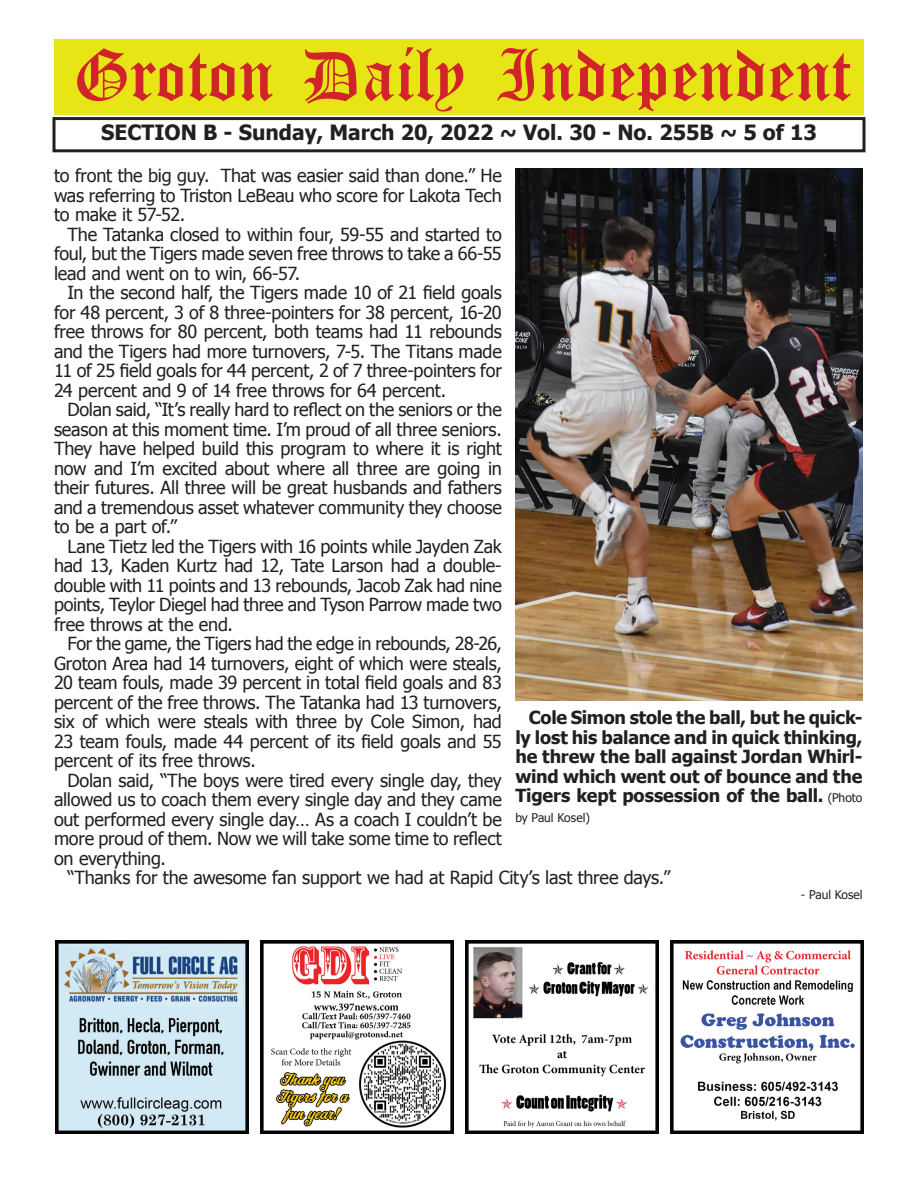
<style>
.page{position:relative;width:918px;height:1188px;background:#fff}
.page>*{position:absolute;margin:0;border:0;box-sizing:border-box;transform-origin:0 0}
.t1{font:54px "Old English Five";color:#d1232a}
.t2{font:700 21px "Tahoma";color:#231f20}
.t3{font:18px/19.5px "Tahoma";letter-spacing:-.01em;color:#231f20;text-align:justify}
.t4{font:700 18px/19.5px "Tahoma";letter-spacing:-.01em;color:#231f20;text-align:justify}
.t5{font:12px "Tahoma";color:#231f20}
.s1{font-weight:400;font-size:12px}
</style>
<div class="page">
<div style="left:52px;top:117px;width:814px;height:35px;border:3px solid #231f20"></div>
<div style="left:54px;top:40px;width:810px;height:75px;background:#e7e515"></div>
<img style="left:56px;top:941px;width:193px;height:193px">
<img style="left:261px;top:941px;width:193px;height:193px">
<img style="left:466px;top:941px;width:193px;height:193px">
<img style="left:671px;top:941px;width:193px;height:193px">
<img style="left:515px;top:168px;width:347px;height:533px">
<h1 class="t1" style="left:73px;top:50px;width:779px">Groton Daily Independent</h1>
<p class="t2" style="left:101px;top:117px;width:717px">SECTION B - Sunday, March 20, 2022 ~ Vol. 30 - No. 255B ~ 5 of 13</p>
<p class="t3" style="left:54px;top:165px;width:449px">to front the big guy. That was easier said than done.” He was referring to Triston LeBeau who score for Lakota Tech to make it 57-52.</p>
<p class="t3" style="left:54px;top:224px;width:449px;text-indent:14px">The Tatanka closed to within four, 59-55 and started to foul, but the Tigers made seven free throws to take a 66-55 lead and went on to win, 66-57.</p>
<p class="t3" style="left:54px;top:282px;width:449px;text-indent:14px">In the second half, the Tigers made 10 of 21 field goals for 48 percent, 3 of 8 three-pointers for 38 percent, 16-20 free throws for 80 percent, both teams had 11 rebounds and the Tigers had more turnovers, 7-5. The Titans made 11 of 25 field goals for 44 percent, 2 of 7 three-pointers for 24 percent and 9 of 14 free throws for 64 percent.</p>
<p class="t3" style="left:54px;top:399px;width:449px;text-indent:14px">Dolan said, “It’s really hard to reflect on the seniors or the season at this moment time. I’m proud of all three seniors.<br>They have helped build this program to where it is right now and I’m excited about where all three are going in their futures. All three will be great husbands and fathers and a tremendous asset whatever community they choose to be a part of.”</p>
<p class="t3" style="left:54px;top:536px;width:449px;text-indent:14px">Lane Tietz led the Tigers with 16 points while Jayden Zak had 13, Kaden Kurtz had 12, Tate Larson had a double&shy;double with 11 points and 13 rebounds, Jacob Zak had nine points, Teylor Diegel had three and Tyson Parrow made two free throws at the end.</p>
<p class="t3" style="left:54px;top:633px;width:449px;text-indent:14px">For the game, the Tigers had the edge in rebounds, 28-26, Groton Area had 14 turnovers, eight of which were steals, 20 team fouls, made 39 percent in total field goals and 83 percent of the free throws. The Tatanka had 13 turnovers, six of which were steals with three by Cole Simon, had 23 team fouls, made 44 percent of its field goals and 55 percent of its free throws.</p>
<p class="t3" style="left:54px;top:769px;width:449px;text-indent:14px">Dolan said, “The boys were tired every single day, they allowed us to coach them every single day and they came out performed every single day… As a coach I couldn’t be more proud of them. Now we will take some time to reflect on everything.</p>
<p class="t3" style="left:68px;top:867px;width:604px">“Thanks for the awesome fan support we had at Rapid City’s last three days.”</p>
<p class="t4" style="left:515px;top:707px;width:349px;text-indent:14px">Cole Simon stole the ball, but he quick&shy;ly lost his balance and in quick thinking, he threw the ball against Jordan Whirl&shy;wind which went out of bounce and the Tigers kept possession of the ball. <span class="s1">(Photo</span></p>
<p class="t5" style="left:515px;top:809px;width:76px">by Paul Kosel)</p>
<p class="t5" style="left:801px;top:886px;width:63px">- Paul Kosel</p>
</div>
